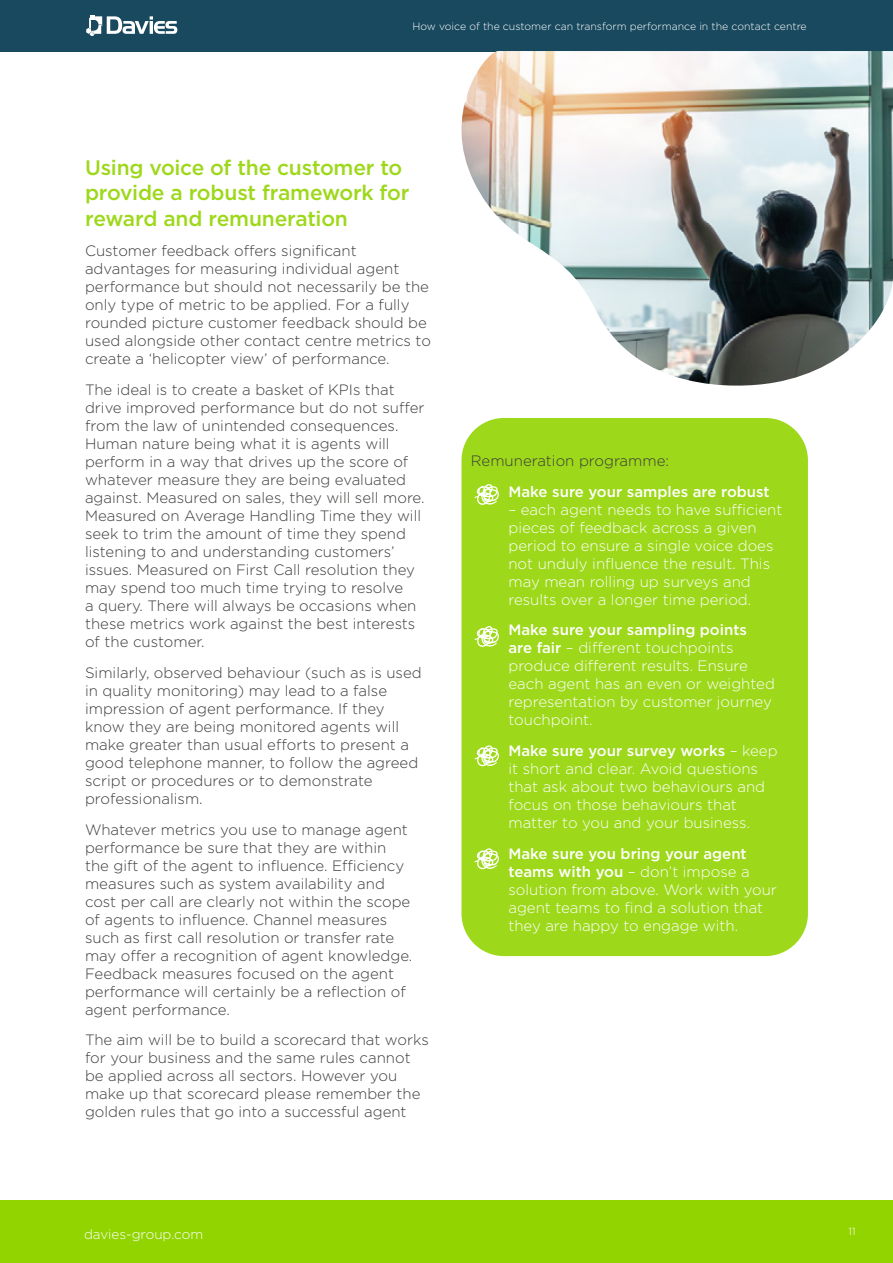
<style>
.page{position:relative;width:893px;height:1263px;background:#fff}
.page>*{position:absolute;margin:0;border:0;box-sizing:border-box;transform-origin:0 0}
.t1{font:500 21px/25.2px "Gotham";letter-spacing:-.01em;color:#9dd81a}
.t2{font:300 15px/18px "Gotham";color:#3c3c3b}
.t3{font:300 15px/18px "Gotham";color:#fff}
.t4{font:500 15px "Gotham";color:#fff}
.t5{font:300 13.5px "Gotham";color:#fff}
.t6{font:300 10.5px "Gotham";color:#fff}
.s1{font-weight:500}
</style>
<div class="page">
<div style="left:0;top:0;width:893px;height:51px;background:#19495e"></div>
<svg style="left:86px;top:15px;width:91px;height:21px"></svg>
<img style="left:460px;top:51px;width:433px;height:335px">
<div style="left:461px;top:418px;width:347px;height:538px;background:#9dd81a;border-radius:43px"></div>
<svg style="left:475px;top:484px;width:24px;height:21px"></svg>
<svg style="left:475px;top:626px;width:24px;height:21px"></svg>
<svg style="left:475px;top:745px;width:24px;height:21px"></svg>
<svg style="left:475px;top:848px;width:24px;height:21px"></svg>
<div style="left:0;top:1200px;width:893px;height:63px;background:#92d400"></div>
<p class="t6" style="left:412px;top:20px;width:396px">How voice of the customer can transform performance in the contact centre</p>
<h1 class="t1" style="left:85px;top:155px;width:326px">Using voice of the customer to provide a robust framework for reward and remuneration</h1>
<p class="t2" style="left:85px;top:242px;width:347px">Customer feedback offers significant advantages for measuring individual agent performance but should not necessarily be the only type of metric to be applied. For a fully rounded picture customer feedback should be used alongside other contact centre metrics to create a ‘helicopter view’ of performance.</p>
<p class="t2" style="left:85px;top:380px;width:341px">The ideal is to create a basket of KPIs that drive improved performance but do not suffer from the law of unintended consequences.<br>Human nature being what it is agents will perform in a way that drives up the score of whatever measure they are being evaluated against. Measured on sales, they will sell more.<br>Measured on Average Handling Time they will seek to trim the amount of time they spend listening to and understanding customers’ issues. Measured on First Call resolution they may spend too much time trying to resolve<br>a query. There will always be occasions when these metrics work against the best interests of the customer.</p>
<p class="t2" style="left:85px;top:663px;width:338px">Similarly, observed behaviour (such as is used in quality monitoring) may lead to a false impression of agent performance. If they know they are being monitored agents will make greater than usual efforts to present a good telephone manner, to follow the agreed script or procedures or to demonstrate professionalism.</p>
<p class="t2" style="left:85px;top:820px;width:329px">Whatever metrics you use to manage agent performance be sure that they are within the gift of the agent to influence. Efficiency measures such as system availability and cost per call are clearly not within the scope of agents to influence. Channel measures such as first call resolution or transfer rate may offer a recognition of agent knowledge.<br>Feedback measures focused on the agent performance will certainly be a reflection of agent performance.</p>
<p class="t2" style="left:85px;top:1031px;width:345px">The aim will be to build a scorecard that works for your business and the same rules cannot be applied across all sectors. However you make up that scorecard please remember the golden rules that go into a successful agent</p>
<p class="t2" style="left:471px;top:451px;width:200px">Remuneration programme:</p>
<p class="t4" style="left:508px;top:481px;width:263px">Make sure your samples are robust</p>
<p class="t3" style="left:508px;top:500px;width:276px">– each agent needs to have sufficient pieces of feedback across a given period to ensure a single voice does not unduly influence the result. This may mean rolling up surveys and results over a longer time period.</p>
<p class="t3" style="left:508px;top:621px;width:268px"><span class="s1">Make sure your sampling points<br>are fair</span> – different touchpoints produce different results. Ensure each agent has an even or weighted representation by customer journey touchpoint.</p>
<p class="t3" style="left:508px;top:741px;width:271px"><span class="s1">Make sure your survey works</span> – keep it short and clear. Avoid questions that ask about two behaviours and focus on those behaviours that matter to you and your business.</p>
<p class="t3" style="left:508px;top:844px;width:270px"><span class="s1">Make sure you bring your agent teams with you</span> – don’t impose a solution from above. Work with your agent teams to find a solution that they are happy to engage with.</p>
<p class="t5" style="left:84px;top:1225px;width:121px">davies-group.com</p>
<p class="t6" style="left:848px;top:1225px;width:9px">11</p>
</div>
